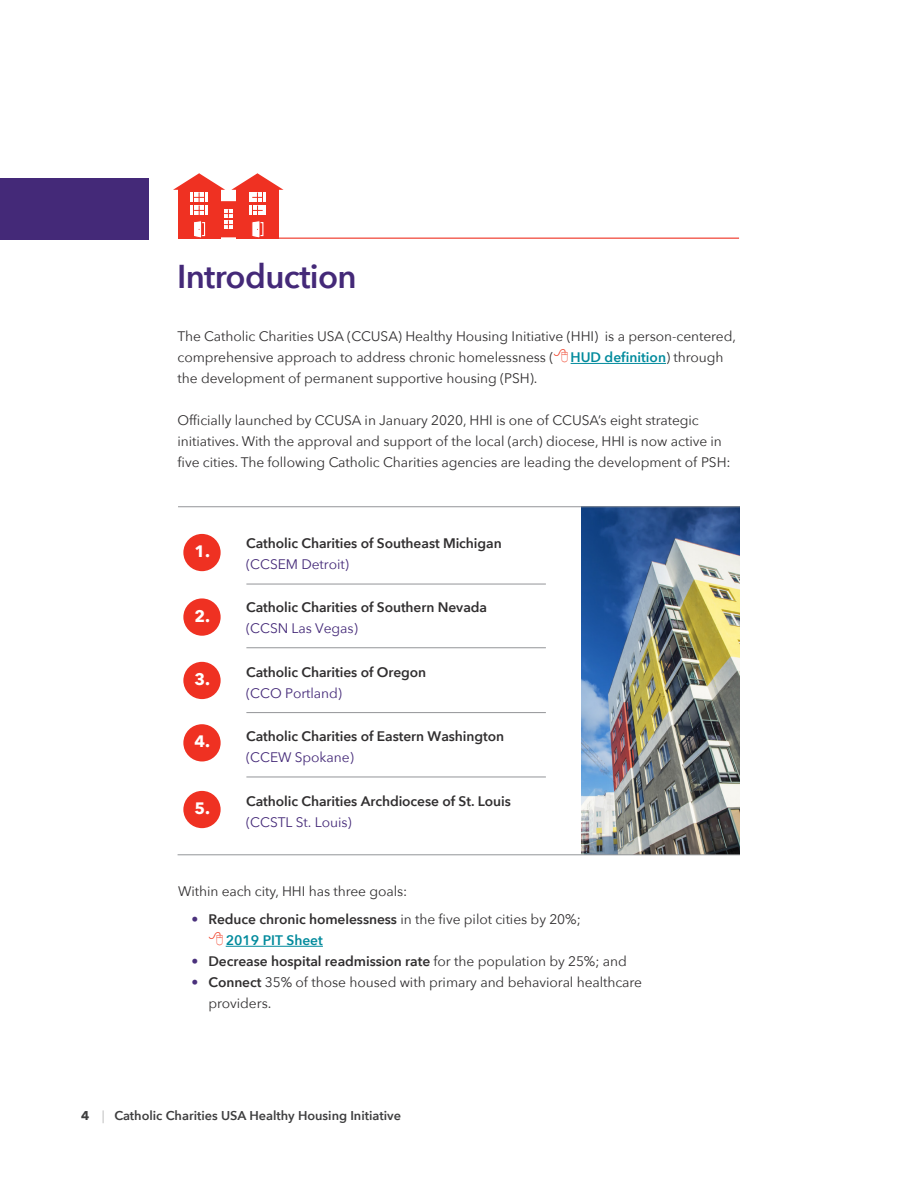
<style>
.page{position:relative;width:918px;height:1188px;background:#fff}
.page>*{position:absolute;margin:0;border:0;box-sizing:border-box;transform-origin:0 0}
.Header_1{font:600 33px "Avenir Next";letter-spacing:-.02em;color:#442978}
.body_text{font:700 16.5px "Avenir Next";color:#fff}
.body_text-2{font:13.8px/21px "Avenir Next";letter-spacing:-.005em;color:#312f30}
.body_text-3{font:600 13.8px/21px "Avenir Next";letter-spacing:-.005em;color:#312f30}
.t1{font:600 12.75px "Avenir Next";color:#3e3e3f}
.s1{font-weight:600;color:#008a9c}
.s2{font-weight:400;color:#442978}
.s3{color:#4a317c}
.s4{font-weight:600}
.s5{font-weight:400;color:#4a317c}
.s6{font-weight:400}
.s7{font-weight:700}
.s8{font-weight:200}
</style>
<div class="page">
<img style="left:582px;top:507px;width:158px;height:348px">
<hr style="left:226px;top:946px;width:97px;height:1px;background:#008a9c">
<hr style="left:246px;top:584px;width:300px;height:1px;background:#939598">
<hr style="left:246px;top:648px;width:300px;height:1px;background:#939598">
<hr style="left:246px;top:712px;width:300px;height:1px;background:#939598">
<hr style="left:246px;top:777px;width:300px;height:1px;background:#939598">
<hr style="left:178px;top:855px;width:562px;height:1px;background:#939598">
<hr style="left:178px;top:506px;width:562px;height:1px;background:#939598">
<hr style="left:571px;top:363px;width:95px;height:1px;background:#008a9c">
<hr style="left:178px;top:238px;width:561px;height:1px;background:#ef3122">
<div style="left:183px;top:534px;width:38px;height:37px;background:#ef3122;border-radius:50%"></div>
<div style="left:183px;top:598px;width:38px;height:38px;background:#ef3122;border-radius:50%"></div>
<div style="left:183px;top:662px;width:38px;height:37px;background:#ef3122;border-radius:50%"></div>
<div style="left:183px;top:724px;width:38px;height:37px;background:#ef3122;border-radius:50%"></div>
<div style="left:183px;top:791px;width:38px;height:37px;background:#ef3122;border-radius:50%"></div>
<div style="left:0;top:178px;width:148px;height:62px;background:#442978"></div>
<svg style="left:173px;top:173px;width:111px;height:66px"></svg>
<p class="Header_1" style="left:177px;top:248px;width:181px">Introduction</p>
<p class="body_text-2" style="left:178px;top:326px;width:560px">The Catholic Charities USA (CCUSA) Healthy Housing Initiative (HHI) is a person-centered, comprehensive approach to address chronic homelessness ( <span class="s1">HUD definition</span>) through the development of permanent supportive housing (PSH).</p>
<p class="body_text-2" style="left:178px;top:410px;width:555px">Officially launched by CCUSA in January 2020, HHI is one of CCUSA’s eight strategic initiatives. With the approval and support of the local (arch) diocese, HHI is now active in five cities. The following Catholic Charities agencies are leading the development of PSH:</p>
<p class="body_text" style="left:194px;top:537px;width:17px">1.</p>
<p class="body_text" style="left:194px;top:602px;width:17px">2.</p>
<p class="body_text" style="left:194px;top:665px;width:17px">3.</p>
<p class="body_text" style="left:194px;top:727px;width:17px">4.</p>
<p class="body_text" style="left:194px;top:794px;width:17px">5.</p>
<p class="body_text-3" style="left:246px;top:532px;width:257px">Catholic Charities of Southeast Michigan <span class="s2">(CCSEM Detroit)</span></p>
<p class="body_text-3" style="left:246px;top:597px;width:242px">Catholic Charities of Southern Nevada <span class="s2">(CCSN Las Vegas)</span></p>
<p class="body_text-3" style="left:246px;top:661px;width:182px">Catholic Charities of Oregon <span class="s2">(CCO Portland)</span></p>
<p class="body_text-3" style="left:246px;top:726px;width:259px">Catholic Charities of Eastern Washington <span class="s2">(CCEW Spokane)</span></p>
<p class="body_text-3" style="left:246px;top:790px;width:266px">Catholic Charities Archdiocese of St. Louis <span class="s2">(CCSTL St. Louis)</span></p>
<p class="body_text-2" style="left:178px;top:881px;width:231px">Within each city, HHI has three goals:</p>
<p class="body_text-2" style="left:226px;top:908px;width:357px;text-indent:-34px"><span class="s3">•</span> <span class="s4">Reduce chronic homelessness</span> in the five pilot cities by 20%;<br><span class="s1">2019 PIT Sheet</span></p>
<p class="body_text-3" style="left:192px;top:951px;width:437px"><span class="s5">•</span> Decrease hospital readmission rate <span class="s6">for the population by 25%; and</span></p>
<p class="body_text-2" style="left:209px;top:971px;width:435px;text-indent:-17px"><span class="s3">•</span> <span class="s4">Connect</span> 35% of those housed with primary and behavioral healthcare providers.</p>
<p class="t1" style="left:81px;top:1104px;width:322px"><span class="s7">4</span> <span class="s8">|</span> Catholic Charities USA Healthy Housing Initiative</p>
</div>
